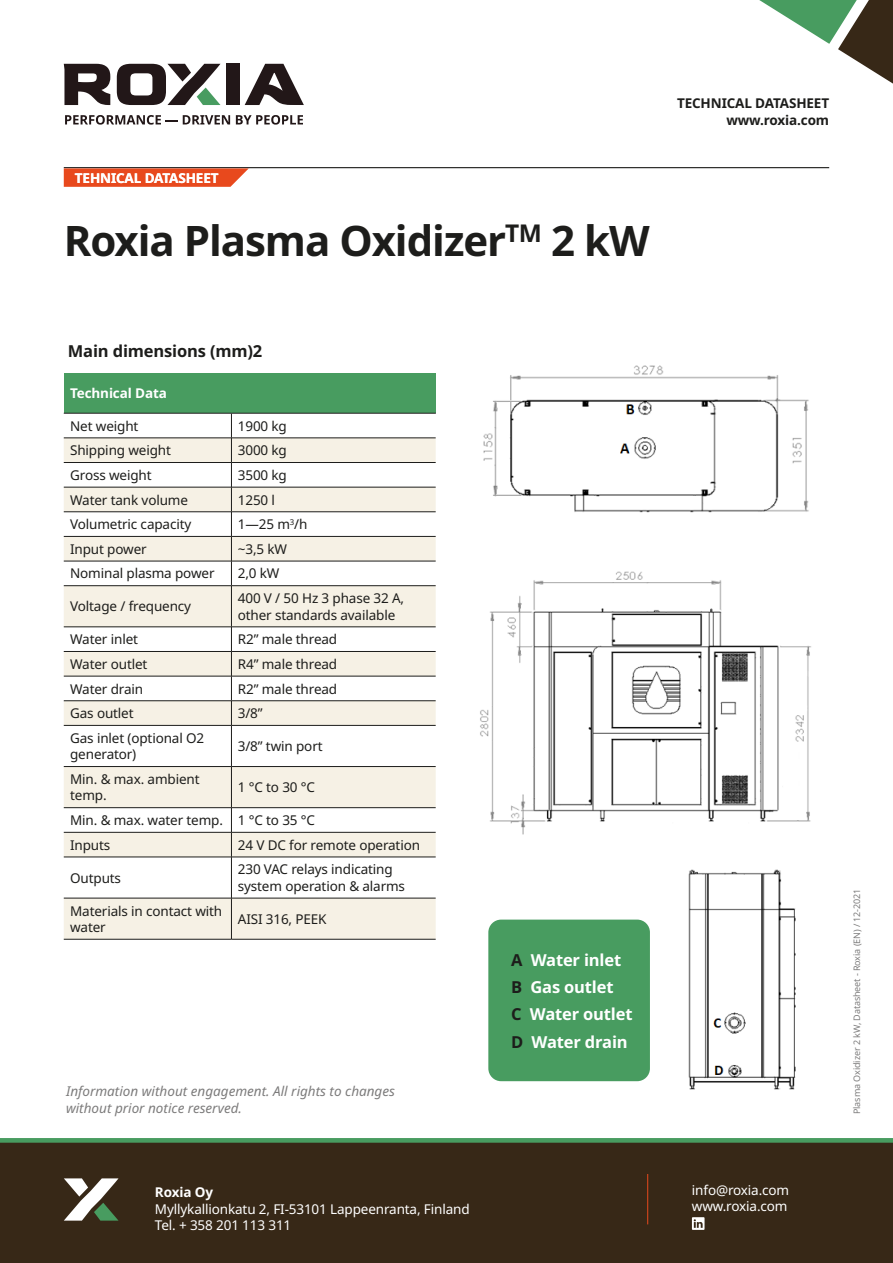
<style>
.page{position:relative;width:893px;height:1263px;background:#fff}
.page>*{position:absolute;margin:0;border:0;box-sizing:border-box;transform-origin:0 0}
.t1{font:700 42px "Noto Sans";letter-spacing:-.025em;color:#1d1d1b}
.t2{font:700 16.5px/27.3px "Noto Sans";letter-spacing:-.01em;color:#fff}
.t3{font:700 16.5px "Noto Sans";letter-spacing:-.01em;color:#1d1d1b}
.t4{font:13.5px/16.5px "Noto Sans";letter-spacing:-.01em;color:#1d1d1b}
.t5{font:13.5px/16.5px "Noto Sans";letter-spacing:-.01em;color:#fff}
.t6{font:italic 13.5px/16.5px "Noto Sans";color:#7c7b7b}
.t7{font:700 13.5px "Noto Sans";letter-spacing:-.01em;color:#fff}
.t8{font:700 13.5px/16.2px "Noto Sans";letter-spacing:-.01em;color:#1d1d1b;text-align:right}
.t9{font:9px "Noto Sans";letter-spacing:-.01em;color:#7c7b7b}
.s1{color:#1d1d1b}
</style>
<div class="page">
<svg style="left:65px;top:115px;width:165px;height:10px"></svg>
<svg style="left:236px;top:115px;width:67px;height:10px"></svg>
<svg style="left:245px;top:64px;width:59px;height:41px"></svg>
<div style="left:227px;top:64px;width:13px;height:41px;background:#221718"></div>
<svg style="left:117px;top:64px;width:103px;height:41px"></svg>
<svg style="left:64px;top:64px;width:46px;height:41px"></svg>
<svg style="left:759px;top:0;width:134px;height:84px"></svg>
<hr style="left:64px;top:167px;width:765px;height:1px;background:#1d1d1b">
<svg style="left:64px;top:168px;width:185px;height:19px;background:#e8562d"></svg>
<div style="left:488px;top:919px;width:162px;height:162px;background:#489c60;border-radius:13px"></div>
<div style="left:0;top:1143px;width:893px;height:120px;background:#372817"></div>
<div style="left:0;top:1138px;width:893px;height:5px;background:#489c60"></div>
<svg style="left:64px;top:1178px;width:55px;height:42px"></svg>
<svg style="left:692px;top:1217px;width:12px;height:13px"></svg>
<svg style="left:694px;top:1218px;width:9px;height:10px"></svg>
<hr style="left:647px;top:1174px;width:1px;height:50px;background:#e8491d">
<div style="left:64px;top:373px;width:372px;height:40px;background:#489c60"></div>
<svg style="left:64px;top:439px;width:372px;height:500px;fill:#f6f1e5"></svg>
<hr style="left:64px;top:413px;width:167px;height:1px;background:#1d1d1b">
<hr style="left:231px;top:413px;width:205px;height:1px;background:#1d1d1b">
<hr style="left:64px;top:462px;width:167px;height:1px;background:#1d1d1b">
<hr style="left:231px;top:462px;width:205px;height:1px;background:#1d1d1b">
<hr style="left:64px;top:487px;width:167px;height:1px;background:#1d1d1b">
<hr style="left:231px;top:487px;width:205px;height:1px;background:#1d1d1b">
<hr style="left:64px;top:511px;width:167px;height:1px;background:#1d1d1b">
<hr style="left:231px;top:511px;width:205px;height:1px;background:#1d1d1b">
<hr style="left:64px;top:536px;width:167px;height:1px;background:#1d1d1b">
<hr style="left:231px;top:536px;width:205px;height:1px;background:#1d1d1b">
<hr style="left:64px;top:561px;width:167px;height:1px;background:#1d1d1b">
<hr style="left:231px;top:561px;width:205px;height:1px;background:#1d1d1b">
<hr style="left:64px;top:585px;width:167px;height:1px;background:#1d1d1b">
<hr style="left:231px;top:585px;width:205px;height:1px;background:#1d1d1b">
<hr style="left:231px;top:586px;width:1px;height:41px;background:#1d1d1b">
<hr style="left:64px;top:627px;width:167px;height:1px;background:#1d1d1b">
<hr style="left:231px;top:627px;width:205px;height:1px;background:#1d1d1b">
<hr style="left:64px;top:651px;width:167px;height:1px;background:#1d1d1b">
<hr style="left:231px;top:651px;width:205px;height:1px;background:#1d1d1b">
<hr style="left:64px;top:676px;width:167px;height:1px;background:#1d1d1b">
<hr style="left:231px;top:676px;width:205px;height:1px;background:#1d1d1b">
<hr style="left:64px;top:700px;width:167px;height:1px;background:#1d1d1b">
<hr style="left:231px;top:700px;width:205px;height:1px;background:#1d1d1b">
<svg style="left:231px;top:627px;width:1px;height:98px"></svg>
<hr style="left:64px;top:725px;width:167px;height:1px;background:#1d1d1b">
<hr style="left:231px;top:725px;width:205px;height:1px;background:#1d1d1b">
<hr style="left:231px;top:725px;width:1px;height:41px;background:#1d1d1b">
<hr style="left:64px;top:766px;width:167px;height:1px;background:#1d1d1b">
<hr style="left:231px;top:766px;width:205px;height:1px;background:#1d1d1b">
<hr style="left:231px;top:767px;width:1px;height:40px;background:#1d1d1b">
<hr style="left:64px;top:807px;width:167px;height:1px;background:#1d1d1b">
<hr style="left:231px;top:807px;width:205px;height:1px;background:#1d1d1b">
<hr style="left:64px;top:832px;width:167px;height:1px;background:#1d1d1b">
<hr style="left:231px;top:832px;width:205px;height:1px;background:#1d1d1b">
<svg style="left:231px;top:808px;width:1px;height:49px"></svg>
<hr style="left:64px;top:857px;width:167px;height:1px;background:#1d1d1b">
<hr style="left:231px;top:857px;width:205px;height:1px;background:#1d1d1b">
<hr style="left:231px;top:857px;width:1px;height:41px;background:#1d1d1b">
<hr style="left:64px;top:898px;width:167px;height:1px;background:#1d1d1b">
<hr style="left:231px;top:898px;width:205px;height:1px;background:#1d1d1b">
<hr style="left:231px;top:898px;width:1px;height:41px;background:#1d1d1b">
<hr style="left:64px;top:939px;width:167px;height:1px;background:#1d1d1b">
<hr style="left:231px;top:939px;width:205px;height:1px;background:#1d1d1b">
<svg style="left:231px;top:413px;width:1px;height:172px"></svg>
<hr style="left:64px;top:438px;width:167px;height:1px;background:#1d1d1b">
<hr style="left:231px;top:438px;width:205px;height:1px;background:#1d1d1b">
<img style="left:483px;top:365px;width:326px;height:148px">
<img style="left:480px;top:571px;width:331px;height:264px">
<img style="left:688px;top:869px;width:108px;height:221px">
<p class="t7" style="left:75px;top:168px;width:145px">TEHNICAL DATASHEET</p>
<h1 class="t1" style="left:64px;top:211px;width:587px">Roxia Plasma Oxidizer<sup>TM</sup> 2 kW</h1>
<p class="t8" style="left:677px;top:96px;width:154px">TECHNICAL DATASHEET www.roxia.com</p>
<p class="t3" style="left:68px;top:339px;width:196px">Main dimensions (mm)2</p>
<p class="t7" style="left:70px;top:384px;width:98px">Technical Data</p>
<p class="t4" style="left:70px;top:418px;width:70px">Net weight</p>
<p class="t4" style="left:238px;top:418px;width:51px">1900 kg</p>
<p class="t4" style="left:70px;top:442px;width:102px">Shipping weight</p>
<p class="t4" style="left:238px;top:442px;width:51px">3000 kg</p>
<p class="t4" style="left:70px;top:467px;width:83px">Gross weight</p>
<p class="t4" style="left:238px;top:467px;width:51px">3500 kg</p>
<p class="t4" style="left:70px;top:492px;width:119px">Water tank volume</p>
<p class="t4" style="left:238px;top:492px;width:39px">1250 l</p>
<p class="t4" style="left:70px;top:516px;width:123px">Volumetric capacity</p>
<p class="t4" style="left:238px;top:516px;width:71px">1—25 m<sup>3</sup>/h</p>
<p class="t4" style="left:70px;top:541px;width:78px">Input power</p>
<p class="t4" style="left:238px;top:541px;width:51px">~3,5 kW</p>
<p class="t4" style="left:70px;top:566px;width:146px">Nominal plasma power</p>
<p class="t4" style="left:238px;top:566px;width:43px">2,0 kW</p>
<p class="t4" style="left:70px;top:598px;width:122px">Voltage / frequency</p>
<p class="t4" style="left:238px;top:590px;width:168px">400 V / 50 Hz 3 phase 32 A, other standards available</p>
<p class="t4" style="left:70px;top:631px;width:69px">Water inlet</p>
<p class="t4" style="left:238px;top:631px;width:101px">R2” male thread</p>
<p class="t4" style="left:70px;top:656px;width:79px">Water outlet</p>
<p class="t4" style="left:238px;top:656px;width:101px">R4” male thread</p>
<p class="t4" style="left:70px;top:681px;width:75px">Water drain</p>
<p class="t4" style="left:238px;top:681px;width:101px">R2” male thread</p>
<p class="t4" style="left:70px;top:705px;width:65px">Gas outlet</p>
<p class="t4" style="left:238px;top:705px;width:26px">3/8”</p>
<p class="t4" style="left:70px;top:730px;width:136px">Gas inlet (optional O2 generator)</p>
<p class="t4" style="left:238px;top:738px;width:86px">3/8” twin port</p>
<p class="t4" style="left:70px;top:771px;width:131px">Min. &amp; max. ambient temp.</p>
<p class="t4" style="left:238px;top:779px;width:79px">1 °C to 30 °C</p>
<p class="t4" style="left:70px;top:808px;width:246px;line-height:24.6px">Min. &amp; max. water temp. 1 °C to 35 °C<br>Inputs</p>
<p class="t4" style="left:238px;top:837px;width:184px">24 V DC for remote operation</p>
<p class="t4" style="left:70px;top:870px;width:52px">Outputs</p>
<p class="t4" style="left:238px;top:861px;width:169px">230 VAC relays indicating system operation &amp; alarms</p>
<p class="t4" style="left:70px;top:903px;width:154px">Materials in contact with water</p>
<p class="t4" style="left:238px;top:911px;width:90px">AISI 316, PEEK</p>
<p class="t6" style="left:66px;top:1083px;width:330px">Information without engagement. All rights to changes without prior notice reserved.</p>
<p class="t7" style="left:155px;top:1176px;width:60px">Roxia Oy</p>
<p class="t5" style="left:155px;top:1194px;width:316px">Myllykallionkatu 2, FI-53101 Lappeenranta, Finland<br>Tel. + 358 201 113 311</p>
<p class="t7" style="left:155px;top:1182px;width:60px">Roxia Oy</p>
<p class="t5" style="left:155px;top:1201px;width:316px">Myllykallionkatu 2, FI-53101 Lappeenranta, Finland<br>Tel. + 358 201 113 311</p>
<p class="t2" style="left:511px;top:946px;width:123px"><span class="s1">A</span> Water inlet<br><span class="s1">B</span> Gas outlet<br><span class="s1">C</span> Water outlet<br><span class="s1">D</span> Water drain</p>
<p class="t5" style="left:692px;top:1182px;width:99px">info@roxia.com www.roxia.com</p>
<p class="t9" style="left:850px;top:1114px;width:227px;rotate:-90deg">Plasma Oxidizer 2 kW, Datasheet - Roxia (EN) / 12-2021</p>
</div>
